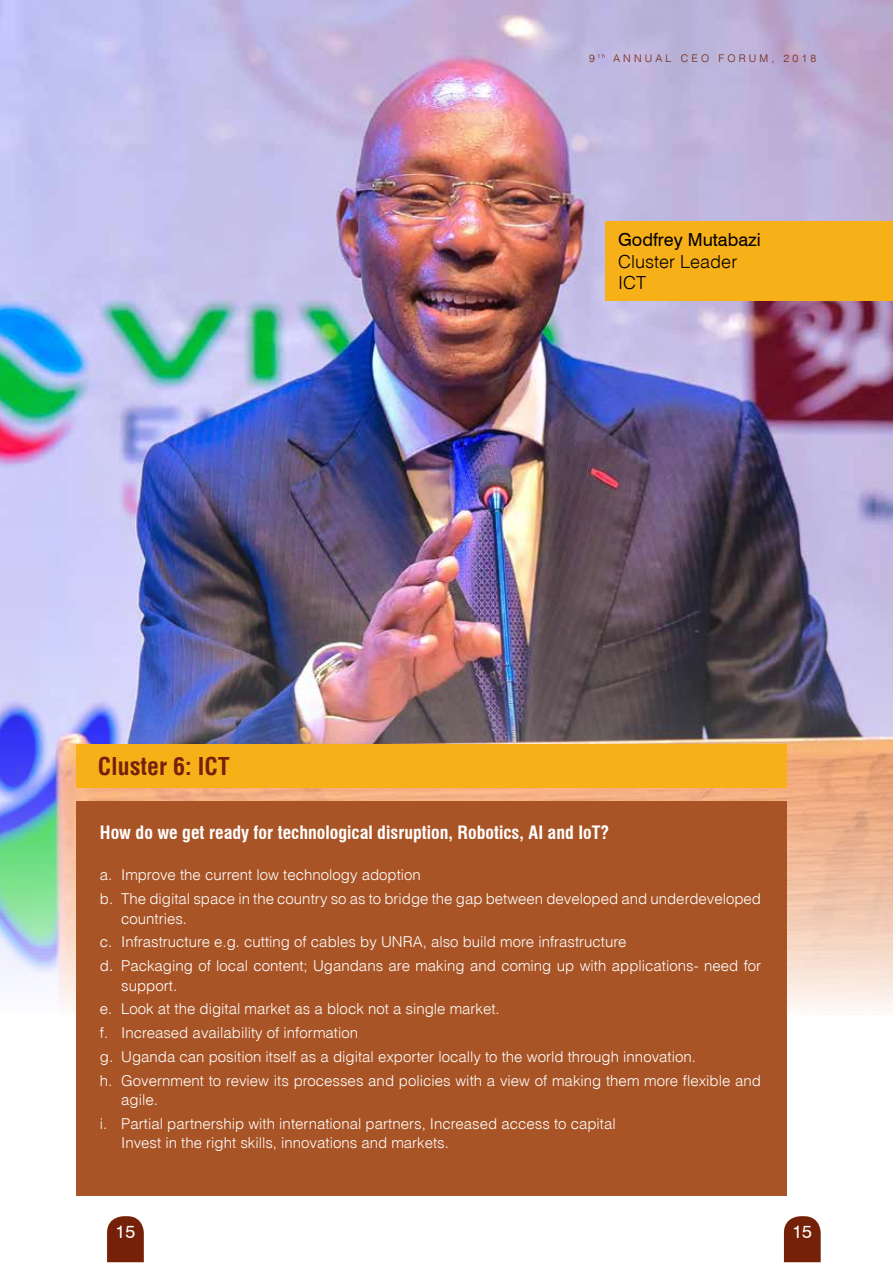
<style>
.page{position:relative;width:893px;height:1263px;background:#fff}
.page>*{position:absolute;margin:0;border:0;box-sizing:border-box;transform-origin:0 0}
.t1{font:24px "Switzerland Condensed";color:#752109}
.t2{font:700 condensed 18px "Swiss 721 BT";color:#fff}
.t3{font:18px/21.6px "Switzerland Light Plain";color:#000}
.t4{font:18px "Swiss 721 BT";color:#000}
.t5{font:18px "Swiss 721 BT";color:#fff}
.t6{font:15px/23.7px "Switzerland Light Plain";color:#fff}
.t7{font:10.5px "Switzerland Light Plain";letter-spacing:.3em;color:#752109}
</style>
<div class="page">
<svg style="left:784px;top:1216px;width:37px;height:46px;background:#7f321b"></svg>
<svg style="left:107px;top:1216px;width:37px;height:46px;background:#7f311b"></svg>
<img style="left:0;top:0;width:893px;height:1014px">
<div style="left:77px;top:744px;width:710px;height:44px;background:#f8b019"></div>
<div style="left:77px;top:801px;width:710px;height:395px;background:#a95426"></div>
<div style="left:605px;top:221px;width:288px;height:80px;background:#f8b019"></div>
<p class="t7" style="left:589px;top:51px;width:229px">9 <sup>th</sup> ANNUAL CEO FORUM, 2018</p>
<h1 class="t1" style="left:98px;top:752px;width:133px">Cluster 6: ICT</h1>
<p class="t4" style="left:618px;top:229px;width:144px">Godfrey Mutabazi</p>
<p class="t3" style="left:618px;top:250px;width:121px">Cluster Leader<br>ICT</p>
<p class="t2" style="left:100px;top:822px;width:511px">How do we get ready for technological disruption, Robotics, AI and IoT?</p>
<p class="t6" style="left:100px;top:863px;width:663px">a. Improve the current low technology adoption<br>b. The digital space in the country so as to bridge the gap between developed and underdeveloped</p>
<p class="t6" style="left:100px;top:906px;width:663px;text-indent:21px">countries.<br>c. Infrastructure e.g. cutting of cables by UNRA, also build more infrastructure<br>d. Packaging of local content; Ugandans are making and coming up with applications- need for</p>
<p class="t6" style="left:100px;top:973px;width:663px;text-indent:21px">support.<br>e. Look at the digital market as a block not a single market.<br>f. Increased availability of information<br>g. Uganda can position itself as a digital exporter locally to the world through innovation.<br>h. Government to review its processes and policies with a view of making them more flexible and</p>
<p class="t6" style="left:100px;top:1087px;width:517px;text-indent:21px">agile.<br>i. Partial partnership with international partners, Increased access to capital</p>
<p class="t6" style="left:121px;top:1131px;width:329px">Invest in the right skills, innovations and markets.</p>
<p class="t5" style="left:116px;top:1221px;width:21px">15</p>
<p class="t5" style="left:792px;top:1221px;width:21px">15</p>
</div>
